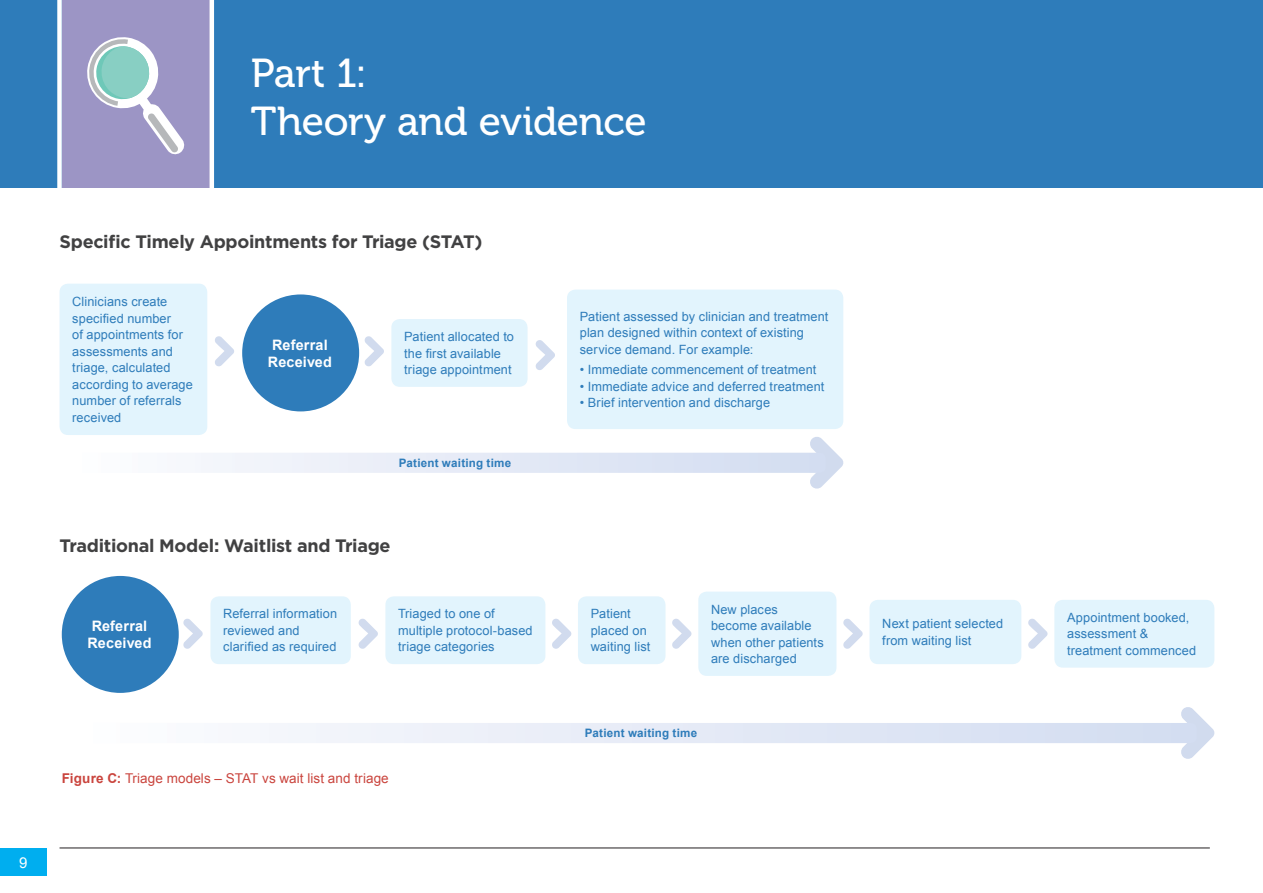
<style>
.page{position:relative;width:1263px;height:893px;background:#fff}
.page>*{position:absolute;margin:0;border:0;box-sizing:border-box;transform-origin:0 0}
.t1{font:40.35px/48.3px "Museo 500";letter-spacing:-.01em;color:#fff}
.t2{font:700 18px "Gotham";letter-spacing:-.02em;color:#414142}
.t3{font:15px "Arial";color:#fff}
.t4{font:700 14.4px/17.2px "Arial";letter-spacing:.01em;color:#fff}
.t5{font:13.5px "Arial";letter-spacing:.005em;color:#ca453e}
.t6{font:12.75px/16.5px "Arial";letter-spacing:.01em;color:#2e7cba}
.t7{font:700 11.7px "Arial";letter-spacing:.02em;color:#2e7cba}
.s1{font-weight:700}
</style>
<div class="page">
<hr style="left:60px;top:848px;width:1150px;height:1px;background:#231f20">
<div style="left:0;top:848px;width:47px;height:28px;background:#00aeef"></div>
<div style="left:0;top:0;width:1263px;height:187px;background:#2e7cba"></div>
<div style="left:62px;top:0;width:148px;height:187px;background:#9c95c5"></div>
<div style="left:57px;top:0;width:5px;height:191px;background:#fff"></div>
<hr style="left:210px;top:0;width:4px;height:191px;background:#fff">
<svg style="left:87px;top:37px;width:98px;height:118px"></svg>
<div style="left:60px;top:284px;width:147px;height:151px;background:#e2f4fd;border-radius:9px"></div>
<div style="left:210px;top:596px;width:141px;height:68px;background:#e2f4fd;border-radius:9px"></div>
<div style="left:385px;top:596px;width:160px;height:68px;background:#e2f4fd;border-radius:9px"></div>
<div style="left:698px;top:592px;width:138px;height:84px;background:#e2f4fd;border-radius:9px"></div>
<div style="left:869px;top:600px;width:152px;height:64px;background:#e2f4fd;border-radius:9px"></div>
<div style="left:1054px;top:600px;width:160px;height:68px;background:#e2f4fd;border-radius:9px"></div>
<div style="left:578px;top:596px;width:87px;height:68px;background:#e2f4fd;border-radius:9px"></div>
<div style="left:391px;top:319px;width:137px;height:68px;background:#e2f4fd;border-radius:9px"></div>
<div style="left:567px;top:290px;width:276px;height:139px;background:#e2f4fd;border-radius:9px"></div>
<svg style="left:215px;top:336px;width:19px;height:31px"></svg>
<svg style="left:183px;top:618px;width:20px;height:31px"></svg>
<svg style="left:358px;top:618px;width:20px;height:31px"></svg>
<svg style="left:552px;top:618px;width:20px;height:31px"></svg>
<svg style="left:672px;top:618px;width:20px;height:31px"></svg>
<svg style="left:843px;top:618px;width:20px;height:31px"></svg>
<svg style="left:1028px;top:618px;width:20px;height:31px"></svg>
<svg style="left:364px;top:336px;width:20px;height:31px"></svg>
<svg style="left:535px;top:340px;width:20px;height:30px"></svg>
<svg style="left:269px;top:707px;width:946px;height:52px"></svg>
<svg style="left:201px;top:437px;width:643px;height:52px"></svg>
<div style="left:242px;top:294px;width:117px;height:117px;background:#2e7cba;border-radius:50%"></div>
<div style="left:62px;top:576px;width:117px;height:117px;background:#2e7cba;border-radius:50%"></div>
<h1 class="t1" style="left:251px;top:49px;width:397px">Part 1:<br>Theory and evidence</h1>
<p class="t3" style="left:19px;top:852px;width:10px">9</p>
<h2 class="t2" style="left:60px;top:230px;width:425px">Specific Timely Appointments for Triage (STAT)</h2>
<p class="t6" style="left:72px;top:294px;width:122px">Clinicians create specified number<br>of appointments for assessments and triage, calculated according to average number of referrals received</p>
<p class="t4" style="left:268px;top:336px;width:65px">Referral<br>Received</p>
<p class="t6" style="left:404px;top:328px;width:111px">Patient allocated to the first available triage appointment</p>
<p class="t7" style="left:399px;top:455px;width:114px">Patient waiting time</p>
<h2 class="t2" style="left:60px;top:534px;width:333px">Traditional Model: Waitlist and Triage</h2>
<p class="t6" style="left:580px;top:308px;width:250px">Patient assessed by clinician and treatment plan designed within context of existing service demand. For example:</p>
<p class="t6" style="left:580px;top:362px;width:238px">• Immediate commencement of treatment</p>
<p class="t6" style="left:580px;top:378px;width:246px">• Immediate advice and deferred treatment</p>
<p class="t6" style="left:580px;top:395px;width:192px">• Brief intervention and discharge</p>
<p class="t4" style="left:88px;top:618px;width:65px">Referral<br>Received</p>
<p class="t6" style="left:223px;top:606px;width:115px">Referral information reviewed and clarified as required</p>
<p class="t6" style="left:398px;top:606px;width:136px">Triaged to one of multiple protocol-based triage categories</p>
<p class="t6" style="left:711px;top:601px;width:114px">New places become available when other patients are discharged</p>
<p class="t6" style="left:591px;top:606px;width:61px">Patient placed on waiting list</p>
<p class="t7" style="left:585px;top:725px;width:114px">Patient waiting time</p>
<p class="t5" style="left:62px;top:769px;width:328px"><span class="s1">Figure C:</span> Triage models – STAT vs wait list and triage</p>
<p class="t6" style="left:882px;top:616px;width:122px">Next patient selected from waiting list</p>
<p class="t6" style="left:1067px;top:609px;width:131px">Appointment booked, assessment &amp; treatment commenced</p>
</div>
